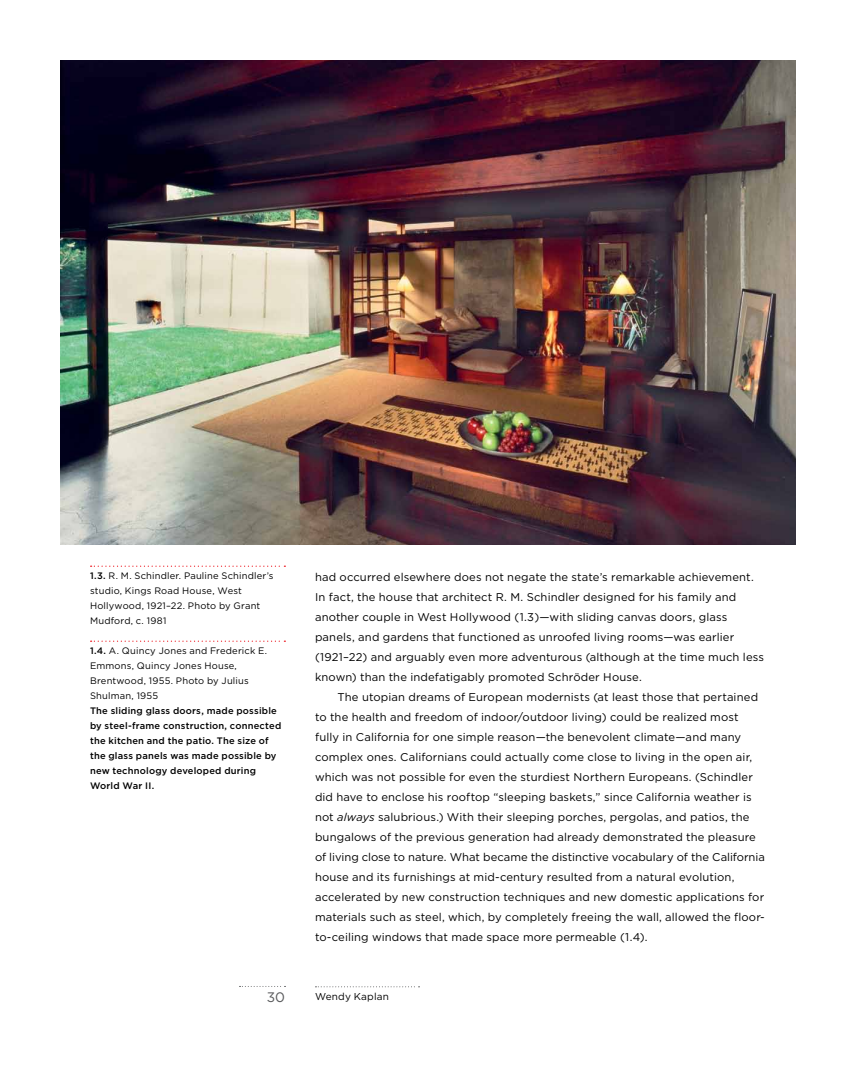
<style>
.page{position:relative;width:855px;height:1080px;background:#fff}
.page>*{position:absolute;margin:0;border:0;box-sizing:border-box;transform-origin:0 0}
.t1{font:13.75px "Gotham";color:#58595b}
.t2{font:11.25px "Gotham";letter-spacing:.01em;color:#000}
.t3{font:10px "Gotham";letter-spacing:.015em;color:#000}
.t4{font:500 9.38px/15px "Gotham";letter-spacing:.02em;color:#000}
.t5{font:9.38px/15px "Gotham";letter-spacing:.02em;color:#000}
.s1{font-weight:500}
.s2{font-weight:400}
.s3{font-style:italic}
</style>
<div class="page">
<img style="left:60px;top:60px;width:735px;height:485px">
<svg style="left:91px;top:566px;width:194px;height:1px"></svg>
<svg style="left:91px;top:641px;width:194px;height:1px"></svg>
<svg style="left:240px;top:986px;width:46px;height:1px"></svg>
<svg style="left:315px;top:986px;width:105px;height:1px"></svg>
<p class="t5" style="left:90px;top:568px;width:185px"><span class="s1">1.3.</span> R. M. Schindler. Pauline Schindler’s studio, Kings Road House, West<br>Hollywood, 1921–22. Photo by Grant<br>Mudford, c. 1981</p>
<p class="t4" style="left:90px;top:643px;width:193px">1.4. <span class="s2">A. Quincy Jones and Frederick E.<br>Emmons, Quincy Jones House,<br>Brentwood, 1955. Photo by Julius<br>Shulman, 1955<br></span>The sliding glass doors, made possible by steel-frame construction, connected the kitchen and the patio. The size of the glass panels was made possible by new technology developed during<br>World War II.</p>
<p class="t2" style="left:315px;top:571px;width:440px">had occurred elsewhere does not negate the state’s remarkable achievement.</p>
<p class="t2" style="left:315px;top:591px;width:423px">In fact, the house that architect R. M. Schindler designed for his family and</p>
<p class="t2" style="left:315px;top:611px;width:414px">another couple in West Hollywood (1.3)—with sliding canvas doors, glass</p>
<p class="t2" style="left:315px;top:631px;width:421px">panels, and gardens that functioned as unroofed living rooms—was earlier</p>
<p class="t2" style="left:315px;top:651px;width:451px">(1921–22) and arguably even more adventurous (although at the time much less</p>
<p class="t2" style="left:315px;top:671px;width:328px">known) than the indefatigably promoted Schröder House.</p>
<p class="t2" style="left:338px;top:691px;width:422px">The utopian dreams of European modernists (at least those that pertained</p>
<p class="t2" style="left:315px;top:711px;width:425px">to the health and freedom of indoor/outdoor living) could be realized most</p>
<p class="t2" style="left:315px;top:731px;width:428px">fully in California for one simple reason—the benevolent climate—and many</p>
<p class="t2" style="left:315px;top:751px;width:439px">complex ones. Californians could actually come close to living in the open air,</p>
<p class="t2" style="left:315px;top:771px;width:439px">which was not possible for even the sturdiest Northern Europeans. (Schindler</p>
<p class="t2" style="left:315px;top:791px;width:438px">did have to enclose his rooftop “sleeping baskets,” since California weather is</p>
<p class="t2" style="left:315px;top:811px;width:436px">not <span class="s3">always</span> salubrious.) With their sleeping porches, pergolas, and patios, the</p>
<p class="t2" style="left:315px;top:831px;width:442px">bungalows of the previous generation had already demonstrated the pleasure</p>
<p class="t2" style="left:315px;top:851px;width:451px">of living close to nature. What became the distinctive vocabulary of the California</p>
<p class="t2" style="left:315px;top:871px;width:421px">house and its furnishings at mid-century resulted from a natural evolution,</p>
<p class="t2" style="left:315px;top:891px;width:451px">accelerated by new construction techniques and new domestic applications for</p>
<p class="t2" style="left:315px;top:911px;width:451px">materials such as steel, which, by completely freeing the wall, allowed the floor-</p>
<p class="t2" style="left:315px;top:931px;width:334px">to-ceiling windows that made space more permeable (1.4).</p>
<p class="t1" style="left:267px;top:989px;width:20px">30</p>
<p class="t3" style="left:315px;top:991px;width:76px">Wendy Kaplan</p>
</div>
